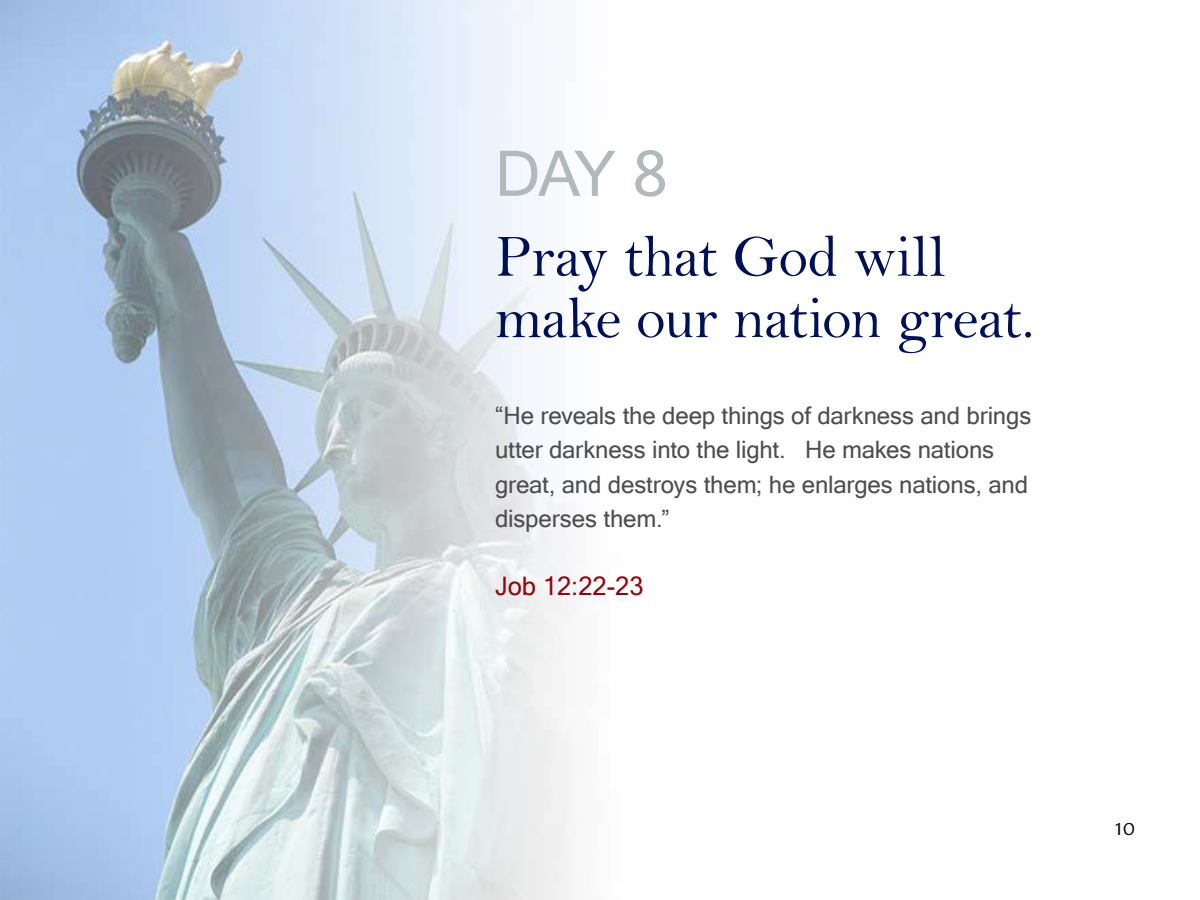
<style>
.page{position:relative;width:1200px;height:900px;background:#fff}
.page>*{position:absolute;margin:0;border:0;box-sizing:border-box;transform-origin:0 0}
.t1{font:63px "Microsoft Sans Serif";color:#b1b9ba}
.t2{font:60px/61.5px "Bell";letter-spacing:-.015em;color:#001057}
.t3{font:25.5px "Microsoft Sans Serif";color:#8e0710}
.t4{font:24px/34.5px "Microsoft Sans Serif";letter-spacing:-.005em;color:#4d4d4d}
.t5{font:300 19.5px "Merriweather Sans";color:#000}
</style>
<div class="page">
<img style="left:0;top:0;width:570px;height:900px">
<h1 class="t1" style="left:495px;top:138px;width:174px">DAY 8</h1>
<h2 class="t2" style="left:495px;top:226px;width:541px">Pray that God will make our nation great.</h2>
<p class="t4" style="left:495px;top:398px;width:538px">“He reveals the deep things of darkness and brings utter darkness into the light. He makes nations great, and destroys them; he enlarges nations, and disperses them.”</p>
<p class="t3" style="left:495px;top:571px;width:150px">Job 12:22-23</p>
<p class="t5" style="left:1115px;top:816px;width:22px">10</p>
</div>
